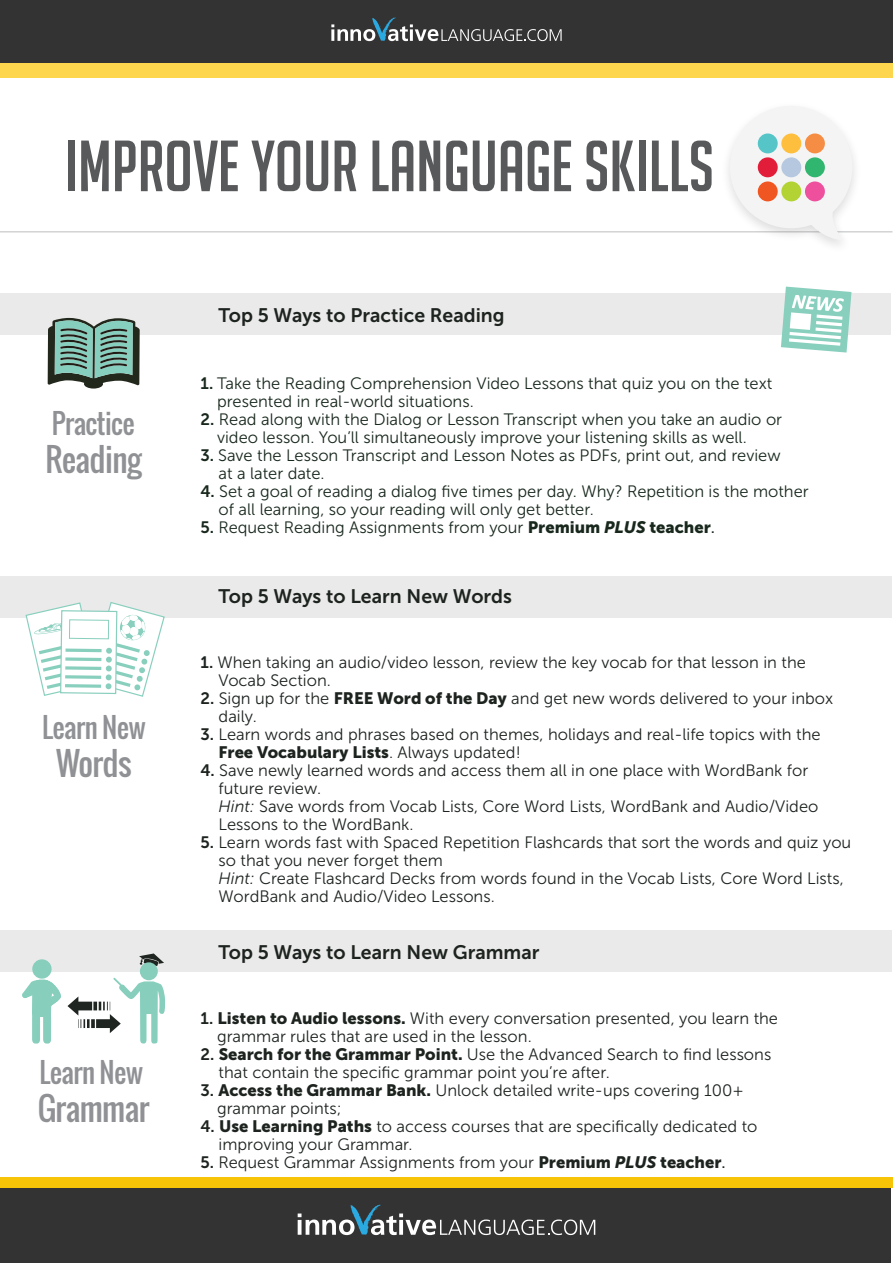
<style>
.page{position:relative;width:893px;height:1263px;background:#fff}
.page>*{position:absolute;margin:0;border:0;box-sizing:border-box;transform-origin:0 0}
.t1{font:70.5px "Big Noodle Titling";color:#58595b}
.t2{font:31.5px "Oswald";letter-spacing:-.02em;color:#909194}
.t3{font:27px "Oswald";letter-spacing:-.02em;color:#909194}
.t4{font:19.5px "Museo Sans 700";color:#1d231f}
.t5{font:16.5px/18px "Museo Sans 300";color:#1d231f}
.t6{font:16.5px/18px "Museo Sans 300";color:#18281d}
.t7{font:16.5px "Museo Sans 900";color:#1d231f}
.s1{font-family:"Museo Sans 700"}
.s2{font-family:"Museo Sans 900"}
.s3{font-family:"Museo Sans 900";font-style:italic}
.s4{font-family:"Museo Sans 500"}
.s5{font-family:"Museo Sans 300"}
.s6{font-style:italic}
</style>
<div class="page">
<div style="left:0;top:1177px;width:893px;height:11px;background:#f7c407"></div>
<div style="left:0;top:294px;width:890px;height:41px;background:#ebeaea"></div>
<hr style="left:0;top:231px;width:892px;height:1px;background:#d1d3d4">
<svg style="left:48px;top:318px;width:92px;height:71px;background:#709286"></svg>
<svg style="left:781px;top:287px;width:70px;height:66px"></svg>
<div style="left:0;top:576px;width:891px;height:41px;background:#ebeaea"></div>
<div style="left:1px;top:930px;width:891px;height:41px;background:#ebeaea"></div>
<svg style="left:139px;top:953px;width:25px;height:13px"></svg>
<div style="left:140px;top:962px;width:18px;height:18px;background:#87cebc;border-radius:50%"></div>
<div style="left:32px;top:959px;width:20px;height:20px;background:#87cebc;border-radius:50%"></div>
<svg style="left:22px;top:979px;width:39px;height:64px"></svg>
<svg style="left:68px;top:978px;width:97px;height:65px"></svg>
<svg style="left:25px;top:602px;width:141px;height:95px"></svg>
<div style="left:0;top:1188px;width:891px;height:75px;background:#333"></div>
<div style="left:0;top:63px;width:893px;height:15px;background:#fed64e"></div>
<div style="left:0;top:0;width:893px;height:63px;background:#333"></div>
<svg style="left:331px;top:18px;width:231px;height:23px"></svg>
<div style="left:730px;top:106px;width:122px;height:122px;background:#f4f4f5;border-radius:50%"></div>
<svg style="left:806px;top:210px;width:38px;height:30px"></svg>
<div style="left:758px;top:133px;width:20px;height:20px;background:#56c5c8;border-radius:50%"></div>
<div style="left:781px;top:133px;width:20px;height:20px;background:#febf3e;border-radius:50%"></div>
<div style="left:805px;top:133px;width:20px;height:20px;background:#f68d44;border-radius:50%"></div>
<div style="left:781px;top:157px;width:20px;height:20px;background:#b6c8df;border-radius:50%"></div>
<div style="left:781px;top:181px;width:20px;height:20px;background:#b3d335;border-radius:50%"></div>
<div style="left:805px;top:157px;width:20px;height:20px;background:#30b66e;border-radius:50%"></div>
<div style="left:758px;top:157px;width:20px;height:20px;background:#e11d3a;border-radius:50%"></div>
<div style="left:758px;top:181px;width:20px;height:20px;background:#f05622;border-radius:50%"></div>
<div style="left:805px;top:181px;width:20px;height:20px;background:#ee509d;border-radius:50%"></div>
<svg style="left:298px;top:1204px;width:297px;height:31px"></svg>
<h1 class="t1" style="left:65px;top:128px;width:651px">IMPROVE YOUR LANGUAGE Skills</h1>
<h3 class="t3" style="left:52px;top:403px;width:84px">Practice</h3>
<h2 class="t2" style="left:45px;top:436px;width:97px">Reading</h2>
<h3 class="t3" style="left:42px;top:707px;width:105px">Learn New</h3>
<h2 class="t2" style="left:56px;top:739px;width:77px">Words</h2>
<h3 class="t3" style="left:39px;top:1052px;width:105px">Learn New</h3>
<h2 class="t2" style="left:38px;top:1085px;width:113px">Grammar</h2>
<p class="t4" style="left:219px;top:305px;width:288px">Top 5 Ways to Practice Reading</p>
<p class="t6" style="left:217px;top:375px;width:557px;text-indent:-16px"><span class="s1">1.</span> Take the Reading Comprehension Video Lessons that quiz you on the text presented in real-world situations.</p>
<p class="t6" style="left:217px;top:411px;width:566px;text-indent:-16px"><span class="s1">2.</span> Read along with the Dialog or Lesson Transcript when you take an audio or video lesson. You’ll simultaneously improve your listening skills as well.</p>
<p class="t6" style="left:219px;top:447px;width:563px;text-indent:-18px"><span class="s1">3.</span> Save the Lesson Transcript and Lesson Notes as PDFs, print out, and review at a later date.</p>
<p class="t6" style="left:219px;top:483px;width:592px;text-indent:-18px"><span class="s1">4.</span> Set a goal of reading a dialog five times per day. Why? Repetition is the mother of all learning, so your reading will only get better.</p>
<p class="t6" style="left:201px;top:519px;width:516px"><span class="s1">5.</span> Request Reading Assignments from your <span class="s2">Premium</span> <span class="s3">PLUS</span> <span class="s2">teacher</span><span class="s4">.</span></p>
<p class="t4" style="left:219px;top:585px;width:295px">Top 5 Ways to Learn New Words</p>
<p class="t5" style="left:219px;top:653px;width:589px;text-indent:-18px"><span class="s1">1.</span> When taking an audio/video lesson, review the key vocab for that lesson in the<br>Vocab Section.</p>
<p class="t5" style="left:219px;top:689px;width:616px;text-indent:-18px"><span class="s1">2.</span> Sign up for the <span class="s2">FREE Word of the Day</span> and get new words delivered to your inbox daily.</p>
<p class="t5" style="left:201px;top:725px;width:621px"><span class="s1">3.</span> Learn words and phrases based on themes, holidays and real-life topics with the</p>
<p class="t7" style="left:219px;top:743px;width:304px">Free Vocabulary Lists<span class="s5">. Always updated!</span></p>
<p class="t5" style="left:218px;top:761px;width:601px;text-indent:-18px"><span class="s1">4.</span> Save newly learned words and access them all in one place with WordBank for future review.<br><span class="s6">Hint:</span> Save words from Vocab Lists, Core Word Lists, WordBank and Audio/Video Lessons to the WordBank.</p>
<p class="t5" style="left:218px;top:833px;width:634px;text-indent:-18px"><span class="s1">5.</span> Learn words fast with Spaced Repetition Flashcards that sort the words and quiz you so that you never forget them<br><span class="s6">Hint:</span> Create Flashcard Decks from words found in the Vocab Lists, Core Word Lists, WordBank and Audio/Video Lessons.</p>
<p class="t4" style="left:219px;top:941px;width:322px">Top 5 Ways to Learn New Grammar</p>
<p class="t5" style="left:217px;top:1009px;width:562px;text-indent:-16px"><span class="s1">1.</span> <span class="s2">Listen to Audio lessons.</span> With every conversation presented, you learn the grammar rules that are used in the lesson.</p>
<p class="t5" style="left:219px;top:1045px;width:554px;text-indent:-18px"><span class="s1">2.</span> <span class="s2">Search for the Grammar Point.</span> Use the Advanced Search to find lessons that contain the specific grammar point you’re after.</p>
<p class="t5" style="left:217px;top:1081px;width:528px;text-indent:-16px"><span class="s1">3.</span> <span class="s2">Access the Grammar Bank.</span> Unlock detailed write-ups covering 100+ grammar points;</p>
<p class="t5" style="left:219px;top:1117px;width:540px;text-indent:-18px"><span class="s1">4.</span> <span class="s2">Use Learning Paths</span> to access courses that are specifically dedicated to improving your Grammar.</p>
<p class="t5" style="left:201px;top:1153px;width:527px"><span class="s1">5.</span> Request Grammar Assignments from your <span class="s2">Premium</span> <span class="s3">PLUS</span> <span class="s2">teacher</span><span class="s4">.</span></p>
</div>
